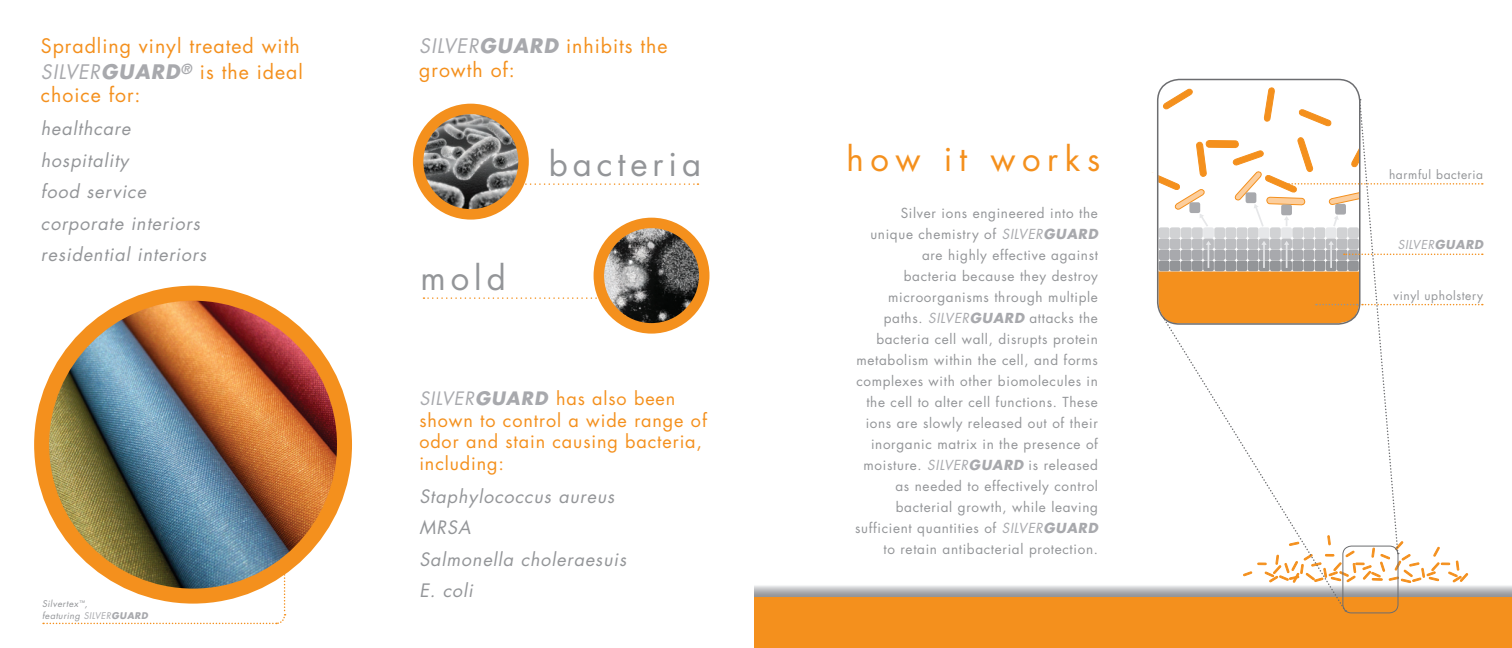
<style>
.page{position:relative;width:1512px;height:648px;background:#fff}
.page>*{position:absolute;margin:0;border:0;box-sizing:border-box;transform-origin:0 0}
.t1{font:33px "Futura Std";letter-spacing:.15em;color:#939598}
.t2{font:33px "Futura Std";letter-spacing:.2em;color:#f4901d}
.t3{font:19.5px/25.5px "Futura Std";letter-spacing:.05em;color:#f4901d}
.t4{font:italic 18px/31.5px "Futura Std";letter-spacing:.05em;color:#939598}
.t5{font:18px/21.6px "Futura Std";letter-spacing:.05em;color:#f4901d}
.t6{font:13.5px/21px "Futura Std";letter-spacing:.05em;color:#939598;text-align:right}
.t7{font:12px "Futura Std";letter-spacing:.05em;color:#939598}
.t8{font:italic 12px "Futura Std";letter-spacing:.05em;color:#a8a9ad}
.t9{font:italic 9px/12px "Futura Std";letter-spacing:.05em;color:#939598}
.s1{font-style:italic;color:#a8a9ad}
.s2{font-weight:700;font-style:italic;color:#a8a9ad}
.s3{color:#a8a9ad}
.s4{font-weight:700;color:#a8a9ad}
.s5{font-weight:700}
</style>
<div class="page">
<svg style="left:43px;top:589px;width:243px;height:36px"></svg>
<img style="left:423px;top:111px;width:100px;height:99px">
<div style="left:413px;top:104px;width:116px;height:116px;border:10px solid #f4901d;border-radius:50%"></div>
<svg style="left:521px;top:183px;width:177px;height:2px"></svg>
<img style="left:599px;top:225px;width:103px;height:101px">
<div style="left:594px;top:218px;width:116px;height:116px;border:10px solid #f4901d;border-radius:50%"></div>
<svg style="left:423px;top:297px;width:178px;height:2px"></svg>
<img style="left:42px;top:300px;width:303px;height:289px">
<div style="left:34px;top:286px;width:318px;height:318px;border:15px solid #f4901d;border-radius:50%"></div>
<div style="left:755px;top:594px;width:757px;height:54px;background:#f4901d"></div>
<svg style="left:755px;top:584px;width:757px;height:12px"></svg>
<div style="left:1342px;top:546px;width:56px;height:67px;border:1px solid #6c6d70;border-radius:9px"></div>
<svg style="left:1162px;top:583px;width:184px;height:27px"></svg>
<svg style="left:1152px;top:87px;width:331px;height:496px"></svg>
<p class="t3" style="left:41px;top:34px;width:263px">Spradling vinyl treated with<br><span class="s1">SILVER</span><span class="s2">GUARD</span><sup>®</sup> is the ideal</p>
<p class="t3" style="left:41px;top:83px;width:101px">choice for:</p>
<p class="t4" style="left:41px;top:113px;width:167px">healthcare hospitality<br>food service corporate interiors residential interiors</p>
<p class="t9" style="left:42px;top:597px;width:107px">Silvertex<sup>™</sup>,<br>featuring <span class="s3">SILVER</span><span class="s4">GUARD</span></p>
<p class="t3" style="left:419px;top:35px;width:250px;line-height:23.4px"><span class="s1">SILVER</span><span class="s2">GUARD</span> inhibits the growth of:</p>
<p class="t1" style="left:420px;top:257px;width:87px">mold</p>
<p class="t1" style="left:549px;top:143px;width:154px">bacteria</p>
<p class="t5" style="left:419px;top:388px;width:289px"><span class="s1">SILVER</span><span class="s2">GUARD</span> has also been shown to control a wide range of odor and stain causing bacteria, including:</p>
<p class="t4" style="left:419px;top:481px;width:208px">Staphylococcus aureus<br>MRSA<br>Salmonella choleraesuis<br>E. coli</p>
<p class="t2" style="left:846px;top:138px;width:255px">how it works</p>
<p class="t6" style="left:855px;top:203px;width:244px">Silver ions engineered into the unique chemistry of <span class="s1">SILVER</span><span class="s2">GUARD </span>are highly effective against<br>bacteria because they destroy microorganisms through multiple paths. <span class="s1">SILVER</span><span class="s2">GUARD</span> attacks the bacteria cell wall, disrupts protein metabolism within the cell, and forms complexes with other biomolecules in the cell to alter cell functions. These ions are slowly released out of their inorganic matrix in the presence of moisture. <span class="s1">SILVER</span><span class="s2">GUARD</span> is released as needed to effectively control bacterial growth, while leaving sufficient quantities of <span class="s1">SILVER</span><span class="s2">GUARD </span>to retain antibacterial protection.</p>
<p class="t7" style="left:1389px;top:167px;width:96px">harmful bacteria</p>
<p class="t8" style="left:1398px;top:237px;width:87px">SILVER<span class="s5">GUARD</span></p>
<p class="t7" style="left:1394px;top:288px;width:91px">vinyl upholstery</p>
</div>
